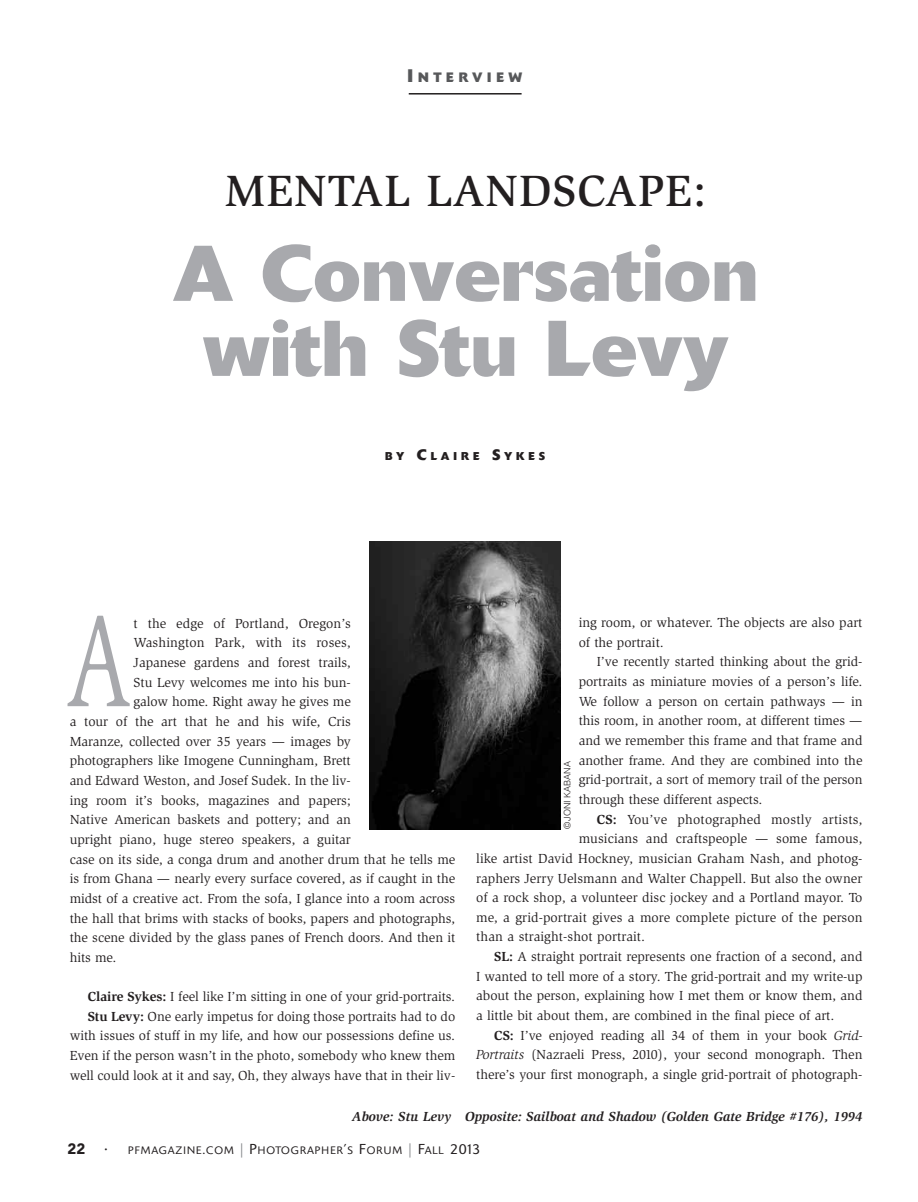
<style>
.page{position:relative;width:918px;height:1202px;background:#fff}
.page>*{position:absolute;margin:0;border:0;box-sizing:border-box;transform-origin:0 0}
.t1{font:135px "Slimbach";color:#a8a9ad;scale:.7 1}
.t2{font:700 78px/75px "Delta";letter-spacing:.005em;color:#a8a9ad;text-align:center}
.t3{font:500 45px "Slimbach";letter-spacing:.025em;color:#231f20}
.t4{font:13.5px/19.6px "Slimbach";letter-spacing:-.005em;color:#231f20}
.t5{font:italic 700 13.5px "Slimbach";color:#231f20}
.t6{font:13.5px "Slimbach";letter-spacing:.015em;color:#231f20}
.t7{font:700 13.5px "Delta";letter-spacing:.335em;color:#57585a}
.t8{font:700 11.25px "Delta";letter-spacing:.335em;color:#231f20}
.t9{font:300 10.65px "Delta";letter-spacing:.095em;color:#231f20}
.t10{font:300 9px "Helvetica";color:#231f20}
.s1{font-size:18px}
.s2{font-size:15px}
.s3{font-weight:700}
.s4{font-style:italic}
.s5{font-family:"Avenir";font-weight:900;font-size:15px}
.s6{font-size:14.25px}
.s7{font-size:14.25px;color:#808285}
</style>
<div class="page">
<hr style="left:409px;top:93px;width:113px;height:2px;background:#231f20">
<img style="left:369px;top:541px;width:192px;height:288px">
<p class="t7" style="left:407px;top:72px;width:116px"><span class="s1">I</span>NTERVIEW</p>
<h3 class="t3" style="left:225px;top:174px;width:483px">MENTAL LANDSCAPE:</h3>
<h2 class="t2" style="left:173px;top:243px;width:587px">A Conversation with Stu Levy</h2>
<p class="t8" style="left:385px;top:452px;width:162px">BY <span class="s2">C</span>LAIRE <span class="s2">S</span>YKES</p>
<h1 class="t1" style="left:66px;top:609px;width:94px">A</h1>
<p class="t4" style="left:134px;top:614px;width:219px">t the edge of Portland, Oregon’s</p>
<p class="t4" style="left:134px;top:634px;width:219px">Washington Park, with its roses,</p>
<p class="t4" style="left:134px;top:653px;width:219px">Japanese gardens and forest trails,</p>
<p class="t4" style="left:134px;top:673px;width:219px">Stu Levy welcomes me into his bun-</p>
<p class="t4" style="left:134px;top:693px;width:219px">galow home. Right away he gives me</p>
<p class="t4" style="left:70px;top:712px;width:283px">a tour of the art that he and his wife, Cris</p>
<p class="t4" style="left:70px;top:732px;width:283px">Maranze, collected over 35 years — images by</p>
<p class="t4" style="left:70px;top:752px;width:283px">photographers like Imogene Cunningham, Brett</p>
<p class="t4" style="left:70px;top:771px;width:283px">and Edward Weston, and Josef Sudek. In the liv-</p>
<p class="t4" style="left:70px;top:791px;width:283px">ing room it’s books, magazines and papers;</p>
<p class="t4" style="left:70px;top:811px;width:283px">Native American baskets and pottery; and an</p>
<p class="t4" style="left:70px;top:830px;width:283px">upright piano, huge stereo speakers, a guitar</p>
<p class="t4" style="left:70px;top:850px;width:387px">case on its side, a conga drum and another drum that he tells me</p>
<p class="t4" style="left:70px;top:870px;width:387px">is from Ghana — nearly every surface covered, as if caught in the</p>
<p class="t4" style="left:70px;top:889px;width:387px">midst of a creative act. From the sofa, I glance into a room across</p>
<p class="t4" style="left:70px;top:909px;width:387px">the hall that brims with stacks of books, papers and photographs,</p>
<p class="t4" style="left:70px;top:928px;width:387px">the scene divided by the glass panes of French doors. And then it</p>
<p class="t4" style="left:70px;top:948px;width:48px">hits me.</p>
<p class="t4" style="left:70px;top:987px;width:387px;text-align:right"><span class="s3">Claire Sykes:</span> I feel like I’m sitting in one of your grid-portraits.<br><span class="s3">Stu Levy:</span> One early impetus for doing those portraits had to do with issues of stuff in my life, and how our possessions define us.<br>Even if the person wasn’t in the photo, somebody who knew them well could look at it and say, Oh, they always have that in their liv-</p>
<p class="t4" style="left:579px;top:613px;width:285px">ing room, or whatever. The objects are also part of the portrait.</p>
<p class="t4" style="left:579px;top:653px;width:285px;text-align:justify;text-indent:18px">I’ve recently started thinking about the grid&shy;portraits as miniature movies of a person’s life.<br>We follow a person on certain pathways — in this room, in another room, at different times — and we remember this frame and that frame and another frame. And they are combined into the grid-portrait, a sort of memory trail of the person through these different aspects.</p>
<p class="t6" style="left:597px;top:813px;width:267px"><span class="s3">CS:</span> You’ve photographed mostly artists,</p>
<p class="t4" style="left:579px;top:829px;width:285px">musicians and craftspeople — some famous,</p>
<p class="t4" style="left:476px;top:849px;width:388px">like artist David Hockney, musician Graham Nash, and photog-</p>
<p class="t4" style="left:476px;top:869px;width:388px">raphers Jerry Uelsmann and Walter Chappell. But also the owner</p>
<p class="t4" style="left:476px;top:888px;width:388px">of a rock shop, a volunteer disc jockey and a Portland mayor. To</p>
<p class="t4" style="left:476px;top:908px;width:388px">me, a grid-portrait gives a more complete picture of the person</p>
<p class="t4" style="left:476px;top:928px;width:171px">than a straight-shot portrait.</p>
<p class="t4" style="left:494px;top:947px;width:370px"><span class="s3">SL:</span> A straight portrait represents one fraction of a second, and</p>
<p class="t4" style="left:476px;top:967px;width:388px">I wanted to tell more of a story. The grid-portrait and my write-up</p>
<p class="t4" style="left:476px;top:987px;width:388px">about the person, explaining how I met them or know them, and</p>
<p class="t4" style="left:476px;top:1006px;width:360px">a little bit about them, are combined in the final piece of art.</p>
<p class="t4" style="left:494px;top:1026px;width:370px"><span class="s3">CS:</span> I’ve enjoyed reading all 34 of them in your book <span class="s4">Grid-</span></p>
<p class="t4" style="left:476px;top:1046px;width:388px"><span class="s4">Portraits</span> (Nazraeli Press, 2010), your second monograph. Then</p>
<p class="t4" style="left:476px;top:1065px;width:388px">there’s your first monograph, a single grid-portrait of photograph-</p>
<p class="t10" style="left:562px;top:829px;width:69px;rotate:-90deg">©JONI KABANA</p>
<p class="t5" style="left:352px;top:1111px;width:512px">Above: Stu Levy Opposite: Sailboat and Shadow (Golden Gate Bridge #176), 1994</p>
<p class="t9" style="left:68px;top:1146px;width:415px"><span class="s5">22</span> <span class="s1">·</span> PFMAGAZINE<span class="s6">.</span>COM <span class="s7">|</span> <span class="s6">P</span>HOTOGRAPHER<span class="s6">’</span>S <span class="s6">F</span>ORUM <span class="s7">|</span> <span class="s6">F</span>ALL <span class="s6">2013</span></p>
</div>
